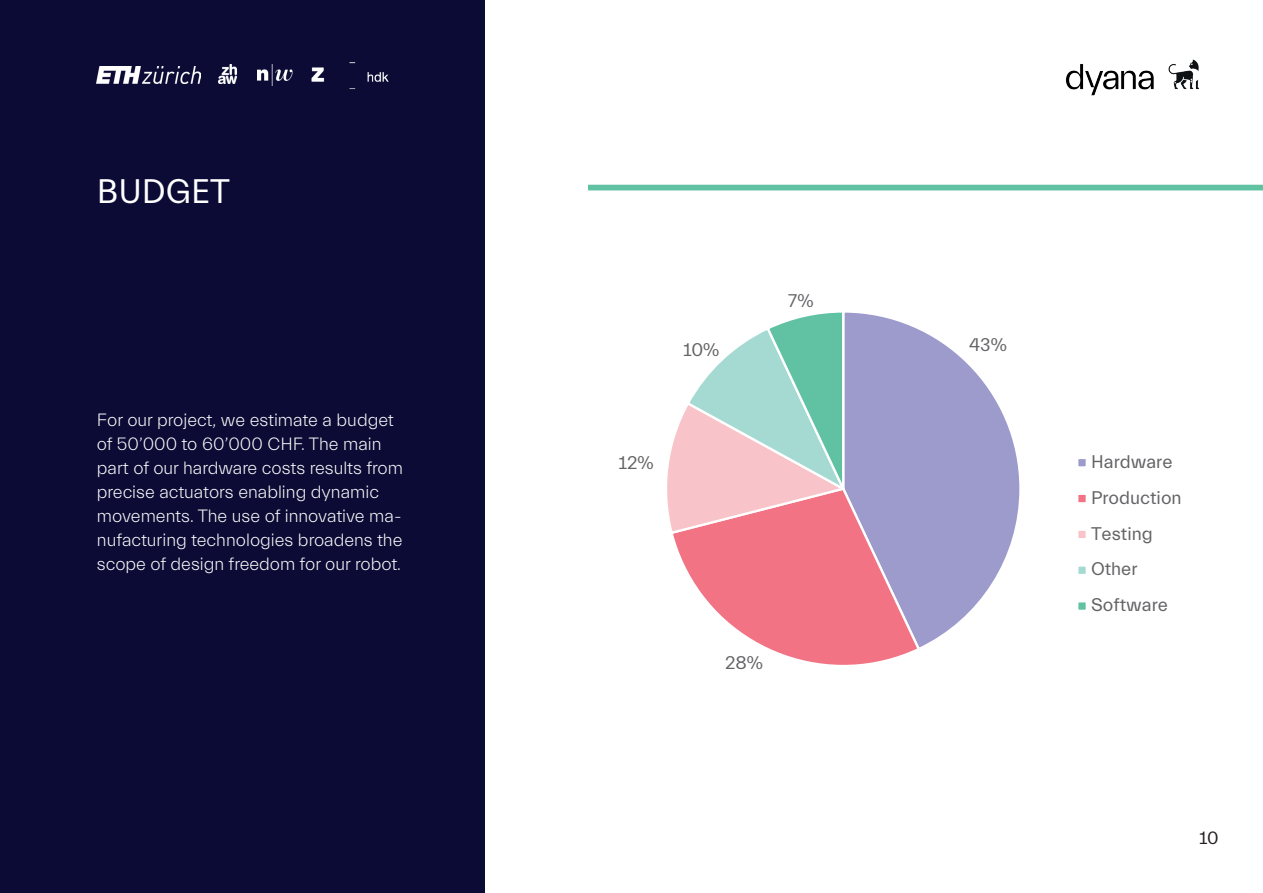
<style>
.page{position:relative;width:1263px;height:893px;background:#fff}
.page>*{position:absolute;margin:0;border:0;box-sizing:border-box;transform-origin:0 0}
.t1{font:34.5px "Everett";color:#fff}
.t2{font:18.6px/35.8px "Everett";color:#636366}
.t3{font:300 18px/24px "Everett";color:#fff}
.t4{font:18px "Everett";color:#231f20}
</style>
<div class="page">
<div style="left:0;top:0;width:485px;height:893px;background:#0b0b35"></div>
<div style="left:588px;top:185px;width:675px;height:5px;border:2px solid #60c2a2"></div>
<svg style="left:667px;top:312px;width:419px;height:353px"></svg>
<img style="left:1066px;top:59px;width:133px;height:37px">
<img style="left:97px;top:66px;width:103px;height:18px">
<img style="left:257px;top:65px;width:36px;height:20px">
<img style="left:311px;top:63px;width:78px;height:26px">
<img style="left:219px;top:64px;width:18px;height:20px">
<h1 class="t1" style="left:97px;top:173px;width:135px">BUDGET</h1>
<p class="t3" style="left:97px;top:408px;width:308px">For our project, we estimate a budget of 50’000 to 60’000 CHF. The main part of our hardware costs results from precise actuators enabling dynamic movements. The use of innovative ma&shy;nufacturing technologies broadens the scope of design freedom for our robot.</p>
<p class="t2" style="left:683px;top:332px;width:38px">10%</p>
<p class="t2" style="left:618px;top:445px;width:37px">12%</p>
<p class="t2" style="left:788px;top:283px;width:27px">7%</p>
<p class="t2" style="left:725px;top:645px;width:39px">28%</p>
<p class="t2" style="left:969px;top:327px;width:39px">43%</p>
<p class="t2" style="left:1091px;top:444px;width:92px">Hardware<br>Production<br>Testing<br>Other<br>Software</p>
<p class="t4" style="left:1199px;top:828px;width:21px">10</p>
</div>
